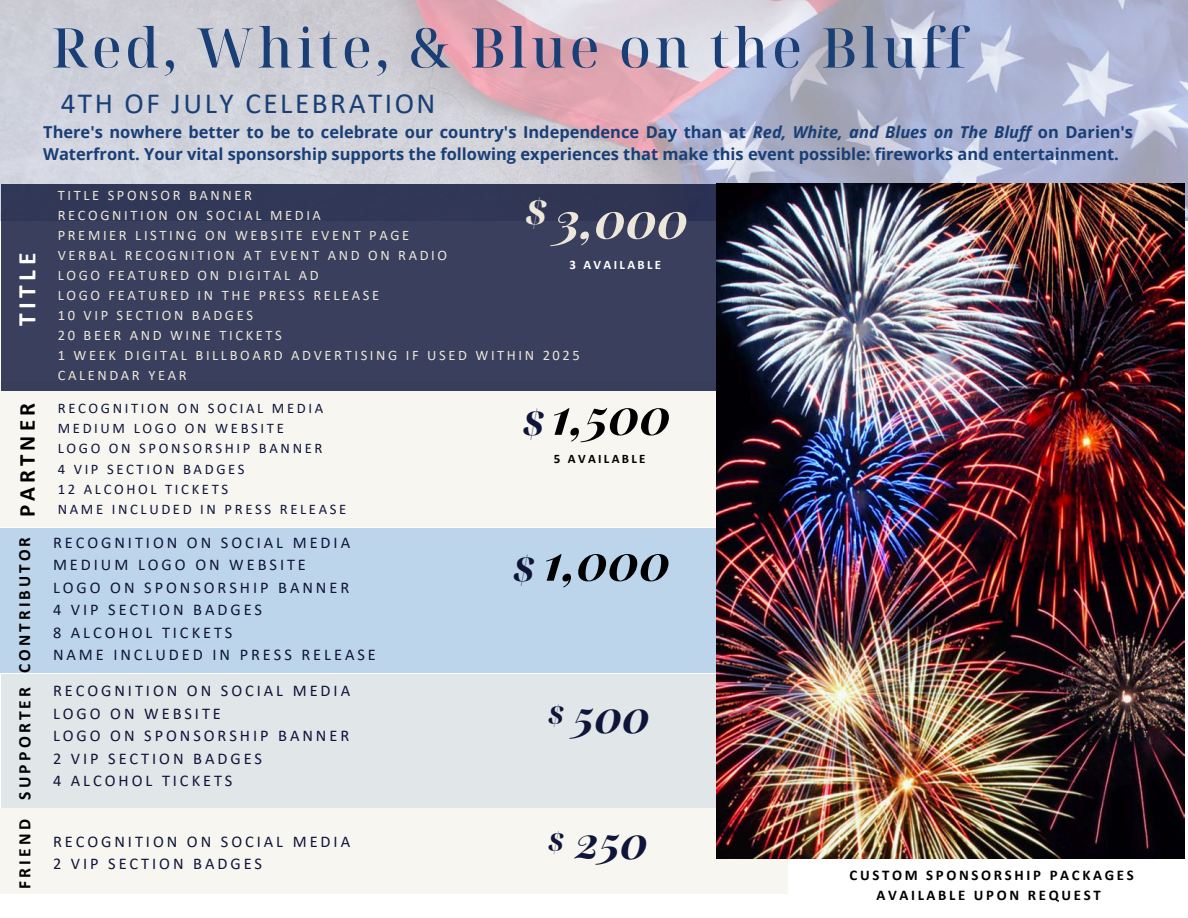
<style>
.page{position:relative;width:1188px;height:918px;background:#fff}
.page>*{position:absolute;margin:0;border:0;box-sizing:border-box;transform-origin:0 0}
.t1{font:500 54.75px "Noto Serif Display";letter-spacing:.065em;color:#193f76}
.t2{font:italic 700 50.25px "Playfair Display";color:#000}
.t3{font:italic 700 50.25px "Playfair Display";color:#ede7db}
.t4{font:italic 700 44.7px "Playfair Display";color:#0e1539}
.t5{font:italic 800 37.65px "Noto Serif Display";color:#ede7db}
.t6{font:italic 800 37.5px "Noto Serif Display";color:#0e1539}
.t7{font:29.25px "Calibri";letter-spacing:.085em;color:#193f76}
.t8{font:italic 800 27.6px "Noto Serif Display";color:#0e1539}
.t9{font:700 25.5px "Calibri";letter-spacing:.18em;color:#fff}
.t10{font:700 22.95px "Calibri";letter-spacing:.18em;color:#000}
.t11{font:700 17.55px "Calibri";letter-spacing:.18em;color:#000}
.t12{font:700 17.1px "Calibri";letter-spacing:.18em;color:#000}
.t13{font:700 16.5px/22.6px "Open Sans";color:#193f76}
.t14{font:16.35px "Calibri";letter-spacing:.18em;color:#0e1539}
.t15{font:700 14.85px/20.2px "Calibri";letter-spacing:.18em;color:#000;text-align:center}
.t16{font:14.7px "Calibri";letter-spacing:.18em;color:#0e1539}
.t17{font:14.55px/20px "Calibri";letter-spacing:.18em;color:#ede7db}
.t18{font:700 12.9px "Calibri";letter-spacing:.18em;color:#fff}
.t19{font:700 12.9px "Calibri";letter-spacing:.18em;color:#000}
.s1{font-style:italic}
</style>
<div class="page">
<img style="left:0;top:0;width:1188px;height:220px">
<div style="left:1px;top:674px;width:788px;height:133px;background:#e1e6e9"></div>
<div style="left:0;top:382px;width:804px;height:145px;background:#f8f6f1"></div>
<div style="left:1px;top:184px;width:803px;height:207px;background:#393f5c"></div>
<div style="left:0;top:528px;width:789px;height:145px;background:#bdd5eb"></div>
<div style="left:0;top:809px;width:787px;height:85px;background:#f8f6f1"></div>
<img style="left:716px;top:184px;width:468px;height:674px">
<h1 class="t1" style="left:52px;top:9px;width:916px">Red, White, &amp; Blue on the Bluff</h1>
<h3 class="t7" style="left:61px;top:91px;width:376px">4TH OF JULY CELEBRATION</h3>
<p class="t13" style="left:43px;top:120px;width:1091px">There's nowhere better to be to celebrate our country's Independence Day than at <span class="s1">Red, White, and Blues on The Bluff</span> on Darien's<br>Waterfront. Your vital sponsorship supports the following experiences that make this event possible: fireworks and entertainment.</p>
<h1 class="t9" style="left:16px;top:326px;width:75px;rotate:-90deg">TITLE</h1>
<p class="t17" style="left:58px;top:187px;width:196px">TITLE SPONSOR BANNER</p>
<p class="t17" style="left:58px;top:207px;width:265px">RECOGNITION ON SOCIAL MEDIA</p>
<h5 class="t17" style="left:58px;top:227px;width:353px">PREMIER LISTING ON WEBSITE EVENT PAGE</h5>
<h1 class="t17" style="left:58px;top:247px;width:391px">VERBAL RECOGNITION AT EVENT AND ON RADIO</h1>
<p class="t17" style="left:58px;top:266px;width:262px">LOGO FEATURED ON DIGITAL AD</p>
<p class="t17" style="left:58px;top:286px;width:323px">LOGO FEATURED IN THE PRESS RELEASE</p>
<p class="t17" style="left:58px;top:306px;width:197px">10 VIP SECTION BADGES</p>
<p class="t17" style="left:58px;top:326px;width:226px">20 BEER AND WINE TICKETS</p>
<p class="t17" style="left:58px;top:346px;width:524px">1 WEEK DIGITAL BILLBOARD ADVERTISING IF USED WITHIN 2025<br>CALENDAR YEAR</p>
<p class="t5" style="left:525px;top:186px;width:23px">$</p>
<p class="t3" style="left:554px;top:184px;width:135px">3,000</p>
<p class="t18" style="left:569px;top:259px;width:93px">3 AVAILABLE</p>
<p class="t16" style="left:58px;top:402px;width:267px">RECOGNITION ON SOCIAL MEDIA</p>
<p class="t16" style="left:58px;top:422px;width:228px">MEDIUM LOGO ON WEBSITE</p>
<p class="t16" style="left:58px;top:442px;width:266px">LOGO ON SPONSORSHIP BANNER</p>
<p class="t16" style="left:58px;top:463px;width:188px">4 VIP SECTION BADGES</p>
<p class="t16" style="left:58px;top:483px;width:172px">12 ALCOHOL TICKETS</p>
<p class="t16" style="left:58px;top:503px;width:290px">NAME INCLUDED IN PRESS RELEASE</p>
<p class="t10" style="left:18px;top:517px;width:116px;rotate:-90deg">PARTNER</p>
<p class="t6" style="left:523px;top:397px;width:22px">$</p>
<p class="t2" style="left:552px;top:380px;width:121px">1,500</p>
<p class="t19" style="left:554px;top:453px;width:93px">5 AVAILABLE</p>
<p class="t12" style="left:17px;top:673px;width:137px;rotate:-90deg">CONTRIBUTOR</p>
<p class="t11" style="left:17px;top:800px;width:114px;rotate:-90deg">SUPPORTER</p>
<h6 class="t11" style="left:17px;top:889px;width:71px;rotate:-90deg">FRIEND</h6>
<p class="t14" style="left:53px;top:535px;width:299px">RECOGNITION ON SOCIAL MEDIA</p>
<p class="t14" style="left:53px;top:558px;width:254px">MEDIUM LOGO ON WEBSITE</p>
<p class="t14" style="left:53px;top:580px;width:298px">LOGO ON SPONSORSHIP BANNER</p>
<h6 class="t14" style="left:53px;top:603px;width:211px">4 VIP SECTION BADGES</h6>
<h3 class="t14" style="left:53px;top:625px;width:181px">8 ALCOHOL TICKETS</h3>
<p class="t14" style="left:53px;top:648px;width:324px">NAME INCLUDED IN PRESS RELEASE</p>
<p class="t14" style="left:53px;top:684px;width:299px">RECOGNITION ON SOCIAL MEDIA</p>
<p class="t14" style="left:53px;top:707px;width:169px">LOGO ON WEBSITE</p>
<h4 class="t14" style="left:53px;top:729px;width:298px">LOGO ON SPONSORSHIP BANNER</h4>
<p class="t14" style="left:53px;top:752px;width:211px">2 VIP SECTION BADGES</p>
<h1 class="t14" style="left:53px;top:774px;width:181px">4 ALCOHOL TICKETS</h1>
<h3 class="t14" style="left:53px;top:835px;width:299px">RECOGNITION ON SOCIAL MEDIA</h3>
<p class="t14" style="left:53px;top:857px;width:211px">2 VIP SECTION BADGES</p>
<p class="t6" style="left:513px;top:543px;width:22px">$</p>
<p class="t2" style="left:544px;top:526px;width:128px">1,000</p>
<h6 class="t8" style="left:548px;top:696px;width:17px">$</h6>
<p class="t4" style="left:574px;top:684px;width:78px">500</p>
<p class="t8" style="left:548px;top:822px;width:17px">$</p>
<p class="t4" style="left:576px;top:811px;width:74px">250</p>
<p class="t15" style="left:850px;top:866px;width:286px">CUSTOM SPONSORSHIP PACKAGES<br>AVAILABLE UPON REQUEST</p>
</div>
